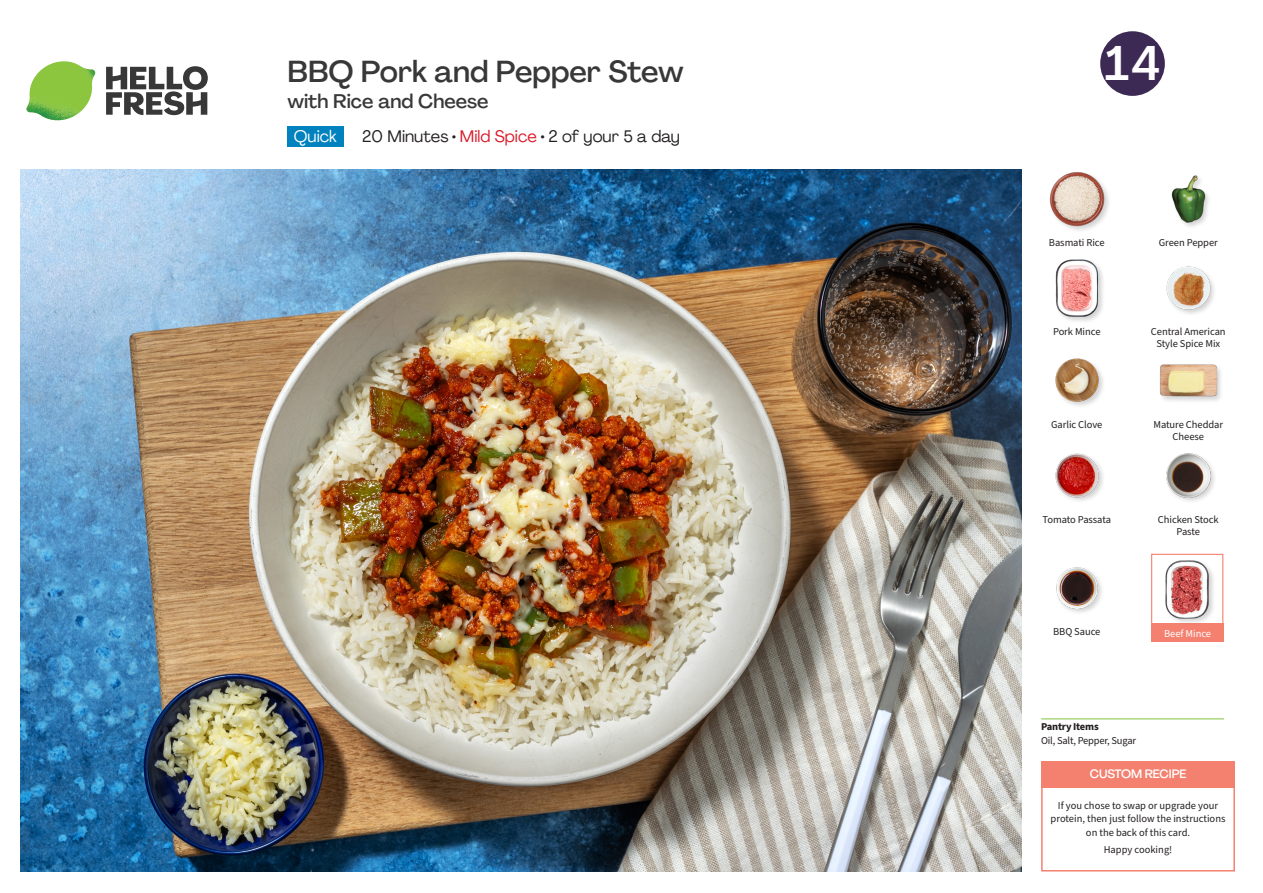
<style>
.page{position:relative;width:1263px;height:893px;background:#fff}
.page>*{position:absolute;margin:0;border:0;box-sizing:border-box;transform-origin:0 0}
._24_Recipe_Nr_Bag{font:500 48px "Agrandir";color:#fff}
._15_Titel_UK{font:500 30px "Agrandir";color:#383839}
._15_Titel_UK-2{font:500 19.5px "Agrandir";color:#383839}
._02_Box_Type{font:16.5px "Agrandir";color:#231f20}
._02_Box_Type-2{font:16.5px "Agrandir";color:#fff}
._15_Titel_Steps{font:500 12px "Agrandir";letter-spacing:-.01em;color:#fff}
._18_FRONT_ingredients_UK{font:10.5px/12px "Source Sans Pro";letter-spacing:-.005em;color:#231f20;text-align:center}
._15_Titel_Steps-2{font:10.5px/13.5px "Source Sans Pro";color:#231f20;text-align:center}
._14_Allergene_Text_7pt{font:10.5px "Source Sans Pro";letter-spacing:-.02em;color:#231f20}
._00_Basic{font:10.5px "Source Sans Pro";color:#231f20}
._14_Allergene_Text_7pt-2{font:700 10.5px "Source Sans Pro";letter-spacing:-.02em;color:#231f20}
._18_FRONT_ingredients_UK-2{font:10.5px "Source Sans Pro";letter-spacing:-.005em;color:#fff}
.s1{color:#da1b2b}
</style>
<div class="page">
<svg style="left:106px;top:66px;width:102px;height:49px"></svg>
<img style="left:26px;top:61px;width:69px;height:59px">
<img style="left:21px;top:170px;width:1000px;height:702px">
<hr style="left:1041px;top:718px;width:183px;height:1px;background:#81c340">
<div style="left:287px;top:127px;width:57px;height:20px;background:#0082bf"></div>
<div style="left:1151px;top:554px;width:72px;height:72px;border:1px solid #f4806f"></div>
<div style="left:1151px;top:623px;width:72px;height:18px;background:#f4806f"></div>
<div style="left:1041px;top:761px;width:194px;height:110px;border:2px solid #f4806f"></div>
<div style="left:1041px;top:761px;width:193px;height:27px;background:#f4806f"></div>
<img style="left:1056px;top:567px;width:46px;height:46px">
<div style="left:1165px;top:559px;width:52px;height:66px;background:#231f20;opacity:.2"></div>
<img style="left:1165px;top:561px;width:51px;height:57px">
<img style="left:1055px;top:358px;width:48px;height:48px">
<img style="left:1055px;top:453px;width:48px;height:48px">
<img style="left:1166px;top:453px;width:49px;height:48px">
<div style="left:1159px;top:363px;width:65px;height:41px;background:#231f20;opacity:.2"></div>
<img style="left:1159px;top:363px;width:58px;height:41px">
<div style="left:1048px;top:171px;width:64px;height:62px;background:#231f20;opacity:.2"></div>
<img style="left:1048px;top:171px;width:57px;height:57px">
<div style="left:1054px;top:258px;width:52px;height:65px;background:#231f20;opacity:.2"></div>
<img style="left:1054px;top:259px;width:51px;height:57px">
<img style="left:1166px;top:266px;width:48px;height:48px">
<img style="left:1171px;top:175px;width:38px;height:52px">
<svg style="left:1100px;top:31px;width:65px;height:65px"></svg>
<p class="_15_Titel_UK" style="left:287px;top:53px;width:398px">BBQ Pork and Pepper Stew</p>
<p class="_15_Titel_UK-2" style="left:287px;top:89px;width:203px">with Rice and Cheese</p>
<p class="_02_Box_Type-2" style="left:294px;top:126px;width:45px">Quick</p>
<p class="_02_Box_Type" style="left:362px;top:126px;width:319px">20 Minutes • <span class="s1">Mild Spice</span> • 2 of your 5 a day</p>
<p class="_24_Recipe_Nr_Bag" style="left:1105px;top:34px;width:57px">14</p>
<p class="_18_FRONT_ingredients_UK" style="left:1049px;top:237px;width:57px">Basmati Rice</p>
<p class="_18_FRONT_ingredients_UK" style="left:1159px;top:237px;width:61px">Green Pepper</p>
<p class="_18_FRONT_ingredients_UK" style="left:1053px;top:325px;width:49px">Pork Mince</p>
<p class="_18_FRONT_ingredients_UK" style="left:1151px;top:325px;width:76px">Central American<br>Style Spice Mix</p>
<p class="_18_FRONT_ingredients_UK" style="left:1051px;top:418px;width:53px">Garlic Clove</p>
<p class="_18_FRONT_ingredients_UK" style="left:1153px;top:418px;width:71px">Mature Cheddar<br>Cheese</p>
<p class="_18_FRONT_ingredients_UK" style="left:1043px;top:514px;width:70px">Tomato Passata</p>
<p class="_18_FRONT_ingredients_UK" style="left:1158px;top:514px;width:62px">Chicken Stock<br>Paste</p>
<p class="_18_FRONT_ingredients_UK" style="left:1053px;top:626px;width:49px">BBQ Sauce</p>
<p class="_18_FRONT_ingredients_UK-2" style="left:1164px;top:626px;width:48px">Beef Mince</p>
<p class="_14_Allergene_Text_7pt-2" style="left:1041px;top:719px;width:59px">Pantry Items</p>
<p class="_14_Allergene_Text_7pt" style="left:1041px;top:734px;width:96px">Oil, Salt, Pepper, Sugar</p>
<p class="_15_Titel_Steps" style="left:1090px;top:767px;width:98px">CUSTOM RECIPE</p>
<p class="_15_Titel_Steps-2" style="left:1051px;top:799px;width:176px">If you chose to swap or upgrade your protein, then just follow the instructions on the back of this card.</p>
<p class="_00_Basic" style="left:1104px;top:843px;width:70px">Happy cooking!</p>
</div>
